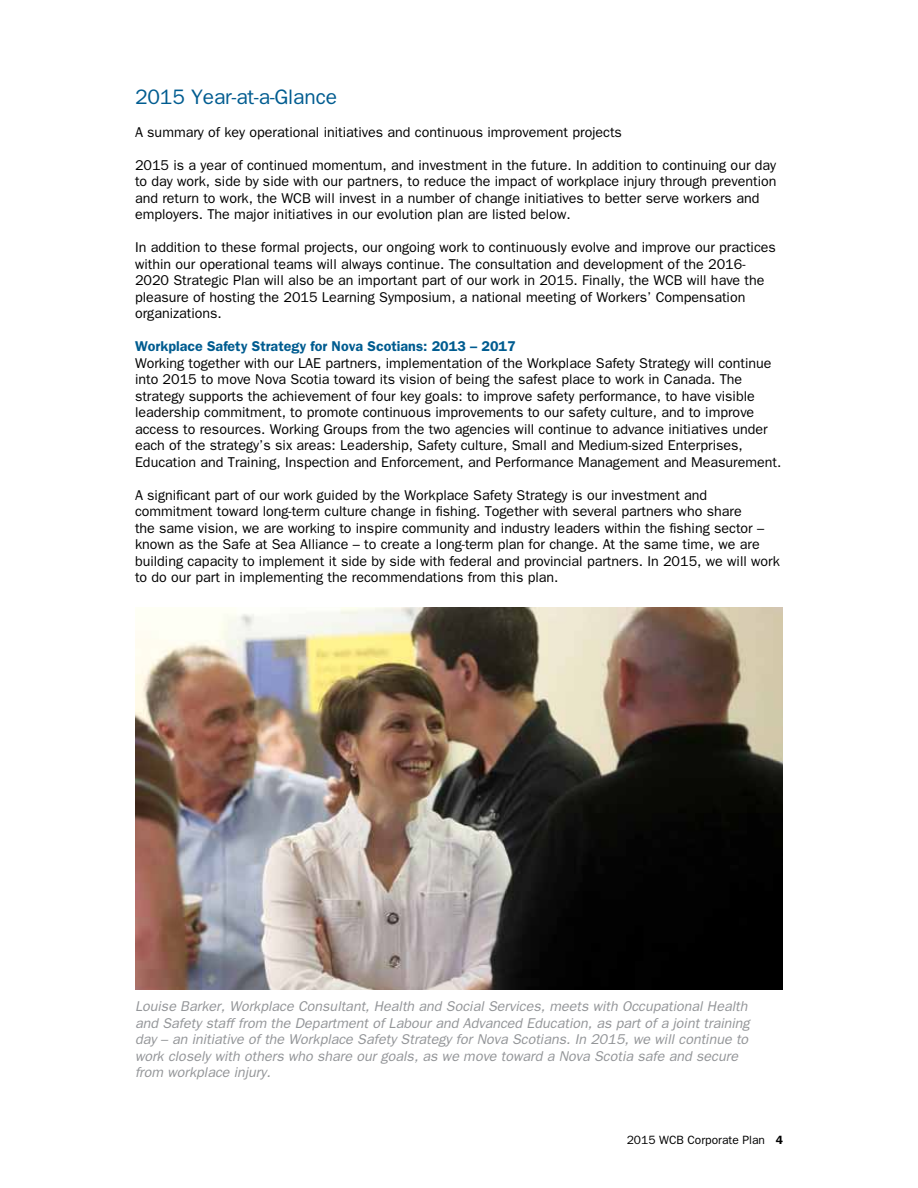
<style>
.page{position:relative;width:918px;height:1188px;background:#fff}
.page>*{position:absolute;margin:0;border:0;box-sizing:border-box;transform-origin:0 0}
.t1{font:21px "Franklin Gothic";letter-spacing:-.005em;color:#005c90}
.t2{font:14.25px/16.5px "Franklin Gothic";color:#000}
.t3{font:italic 14.25px/16.5px "Franklin Gothic";color:#939598}
.t4{font:600 14.25px "Franklin Gothic";color:#005c90}
.t5{font:12px "Franklin Gothic";color:#000}
.s1{font-weight:600}
</style>
<div class="page">
<img style="left:135px;top:608px;width:648px;height:382px">
<h1 class="t1" style="left:135px;top:84px;width:204px">2015 Year-at-a-Glance</h1>
<p class="t2" style="left:135px;top:123px;width:489px">A summary of key operational initiatives and continuous improvement projects</p>
<p class="t2" style="left:135px;top:156px;width:643px">2015 is a year of continued momentum, and investment in the future. In addition to continuing our day to day work, side by side with our partners, to reduce the impact of workplace injury through prevention and return to work, the WCB will invest in a number of change initiatives to better serve workers and employers. The major initiatives in our evolution plan are listed below.</p>
<p class="t2" style="left:135px;top:239px;width:642px">In addition to these formal projects, our ongoing work to continuously evolve and improve our practices within our operational teams will always continue. The consultation and development of the 2016- 2020 Strategic Plan will also be an important part of our work in 2015. Finally, the WCB will have the pleasure of hosting the 2015 Learning Symposium, a national meeting of Workers’ Compensation organizations.</p>
<p class="t4" style="left:135px;top:338px;width:382px">Workplace Safety Strategy for Nova Scotians: 2013 – 2017</p>
<p class="t2" style="left:135px;top:354px;width:648px">Working together with our LAE partners, implementation of the Workplace Safety Strategy will continue into 2015 to move Nova Scotia toward its vision of being the safest place to work in Canada. The strategy supports the achievement of four key goals: to improve safety performance, to have visible leadership commitment, to promote continuous improvements to our safety culture, and to improve access to resources. Working Groups from the two agencies will continue to advance initiatives under each of the strategy’s six areas: Leadership, Safety culture, Small and Medium-sized Enterprises, Education and Training, Inspection and Enforcement, and Performance Management and Measurement.</p>
<p class="t2" style="left:135px;top:486px;width:646px">A significant part of our work guided by the Workplace Safety Strategy is our investment and commitment toward long-term culture change in fishing. Together with several partners who share<br>the same vision, we are working to inspire community and industry leaders within the fishing sector – known as the Safe at Sea Alliance – to create a long-term plan for change. At the same time, we are building capacity to implement it side by side with federal and provincial partners. In 2015, we will work to do our part in implementing the recommendations from this plan.</p>
<p class="t3" style="left:135px;top:998px;width:616px">Louise Barker, Workplace Consultant, Health and Social Services, meets with Occupational Health and Safety staff from the Department of Labour and Advanced Education, as part of a joint training day – an initiative of the Workplace Safety Strategy for Nova Scotians. In 2015, we will continue to work closely with others who share our goals, as we move toward a Nova Scotia safe and secure from workplace injury.</p>
<p class="t5" style="left:627px;top:1133px;width:158px">2015 WCB Corporate Plan <span class="s1">4</span></p>
</div>
